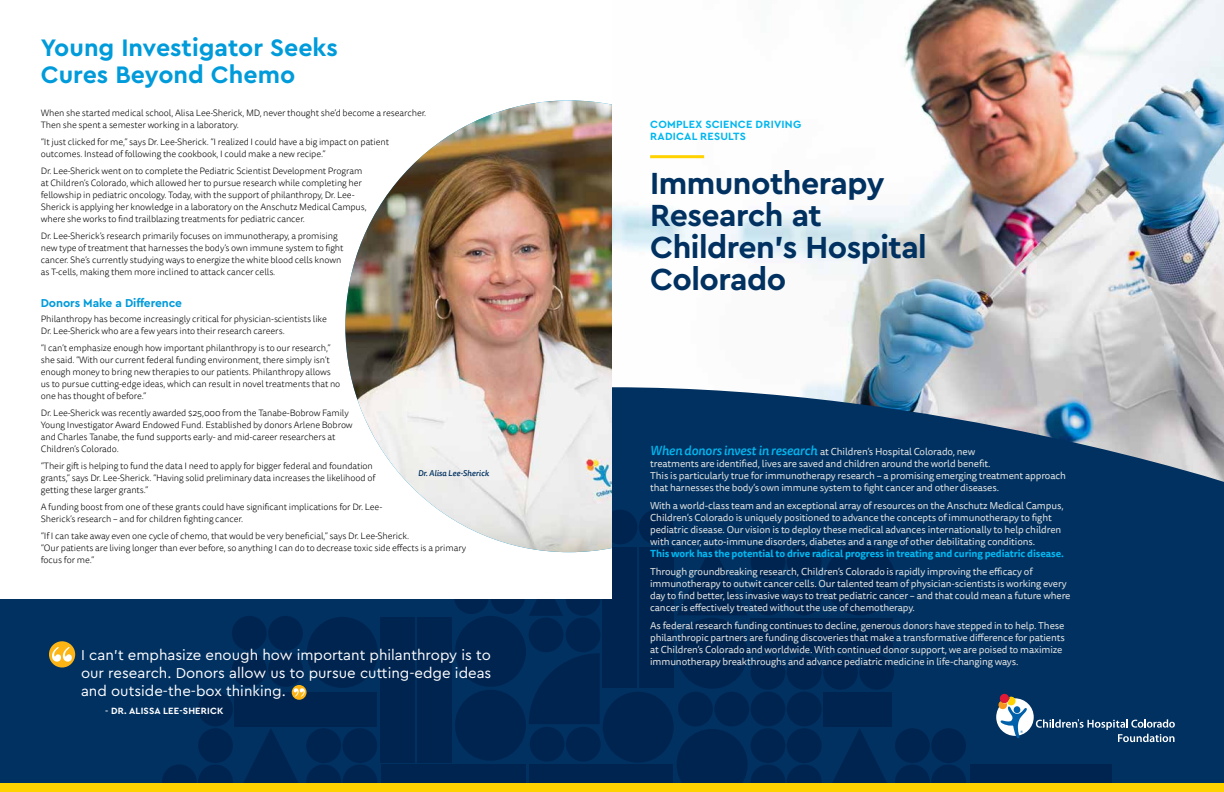
<style>
.page{position:relative;width:1224px;height:792px;background:#fff}
.page>*{position:absolute;margin:0;border:0;box-sizing:border-box;transform-origin:0 0}
.t1{font:700 32px/32px "Cera PRO";letter-spacing:-.015em;color:#003161}
.t2{font:700 25px/27px "Cera PRO";color:#009bda}
.t3{font:15px/18px "Cera PRO";color:#fff;text-align:justify}
.t4{font:700 12px "Cera PRO";letter-spacing:-.01em;color:#009bda}
.t5{font:700 11px/12px "Cera PRO";letter-spacing:.02em;color:#00b7f0}
.t6{font:10px/12px "Tisa Sans OT";letter-spacing:-.01em;color:#dfe1e0}
.t7{font:700 10px "Tisa Sans OT";letter-spacing:-.01em;color:#00b7f0}
.t8{font:700 9.5px "Cera PRO";letter-spacing:.02em;color:#fff}
.t9{font:300 9.2px/12px "Tisa Sans OT";letter-spacing:-.01em;color:#000}
.t10{font:italic 500 8.2px "Tisa Sans OT";color:#003161}
.s1{font-weight:500}
.s2{font-weight:500;font-style:italic;font-size:13px;color:#00b7f0}
</style>
<div class="page">
<img style="left:345px;top:100px;width:267px;height:452px">
<div style="left:0;top:600px;width:612px;height:192px;background:#003161"></div>
<div style="left:307px;top:617px;width:71px;height:71px;background:#001f4a;border-radius:50%"></div>
<div style="left:455px;top:690px;width:71px;height:71px;background:#001f4a;border-radius:50%"></div>
<div style="left:455px;top:616px;width:71px;height:71px;background:#001f4a;border-radius:50%"></div>
<div style="left:198px;top:692px;width:35px;height:34px;background:#001f4a;border-radius:50%"></div>
<div style="left:381px;top:765px;width:145px;height:27px;background:#001f4a"></div>
<div style="left:235px;top:692px;width:142px;height:34px;background:#001f4a"></div>
<div style="left:381px;top:617px;width:34px;height:145px;background:#001f4a"></div>
<div style="left:418px;top:617px;width:34px;height:145px;background:#001f4a"></div>
<div style="left:232px;top:616px;width:35px;height:35px;background:#001f4a;border-radius:50%"></div>
<div style="left:268px;top:616px;width:35px;height:35px;background:#001f4a;border-radius:50%"></div>
<div style="left:232px;top:652px;width:35px;height:35px;background:#001f4a;border-radius:50%"></div>
<div style="left:268px;top:652px;width:35px;height:35px;background:#001f4a;border-radius:50%"></div>
<svg style="left:162px;top:728px;width:215px;height:55px"></svg>
<div style="left:566px;top:618px;width:34px;height:34px;background:#001f4a;border-radius:50%"></div>
<div style="left:529px;top:618px;width:34px;height:34px;background:#001f4a;border-radius:50%"></div>
<div style="left:603px;top:600px;width:9px;height:88px;background:#001f4a"></div>
<svg style="left:455px;top:600px;width:145px;height:16px"></svg>
<img style="left:612px;top:0;width:612px;height:387px">
<svg style="left:612px;top:387px;width:612px;height:396px;background:#15416c"></svg>
<div style="left:825px;top:544px;width:71px;height:71px;background:#001f4a;border-radius:50%"></div>
<div style="left:677px;top:618px;width:71px;height:71px;background:#001f4a;border-radius:50%"></div>
<div style="left:751px;top:544px;width:34px;height:35px;background:#001f4a;border-radius:50%"></div>
<div style="left:787px;top:544px;width:35px;height:35px;background:#001f4a;border-radius:50%"></div>
<div style="left:751px;top:581px;width:34px;height:34px;background:#001f4a;border-radius:50%"></div>
<div style="left:787px;top:581px;width:35px;height:34px;background:#001f4a;border-radius:50%"></div>
<svg style="left:612px;top:510px;width:25px;height:34px"></svg>
<div style="left:639px;top:510px;width:35px;height:34px;background:#001f4a;border-radius:50%"></div>
<div style="left:970px;top:765px;width:142px;height:27px;background:#001f4a"></div>
<div style="left:751px;top:618px;width:142px;height:34px;background:#001f4a"></div>
<div style="left:612px;top:547px;width:25px;height:141px;background:#001f4a"></div>
<div style="left:640px;top:547px;width:34px;height:141px;background:#001f4a"></div>
<svg style="left:677px;top:544px;width:71px;height:71px;background:#002a58"></svg>
<svg style="left:529px;top:653px;width:437px;height:130px;background:#002855"></svg>
<div style="left:0;top:783px;width:1224px;height:9px;background:#ffd200"></div>
<div style="left:996px;top:698px;width:38px;height:38px;background:#fff;border-radius:50%"></div>
<svg style="left:998px;top:694px;width:29px;height:44px"></svg>
<svg style="left:1036px;top:719px;width:139px;height:23px;background:#30587f"></svg>
<div style="left:49px;top:641px;width:26px;height:27px;background:#fcb515;border-radius:50%"></div>
<svg style="left:52px;top:647px;width:20px;height:15px"></svg>
<svg style="left:292px;top:685px;width:15px;height:15px"></svg>
<svg style="left:294px;top:688px;width:11px;height:9px"></svg>
<hr style="left:650px;top:155px;width:54px;height:3px;background:#ffd200">
<h2 class="t2" style="left:41px;top:33px;width:299px">Young Investigator Seeks<br>Cures Beyond Chemo</h2>
<p class="t9" style="left:41px;top:108px;width:387px">When she started medical school, Alisa Lee-Sherick, MD, never thought she’d become a researcher.<br>Then she spent a semester working in a laboratory.</p>
<p class="t9" style="left:41px;top:137px;width:350px">“It just clicked for me,” says Dr. Lee-Sherick. “I realized I could have a big impact on patient outcomes. Instead of following the cookbook, I could make a new recipe.”</p>
<p class="t9" style="left:41px;top:166px;width:327px">Dr. Lee-Sherick went on to complete the Pediatric Scientist Development Program at Children’s Colorado, which allowed her to pursue research while completing her fellowship in pediatric oncology. Today, with the support of philanthropy, Dr. Lee-Sherick is applying her knowledge in a laboratory on the Anschutz Medical Campus, where she works to find trailblazing treatments for pediatric cancer.</p>
<p class="t9" style="left:41px;top:231px;width:304px">Dr. Lee-Sherick’s research primarily focuses on immunotherapy, a promising new type of treatment that harnesses the body’s own immune system to fight cancer. She’s currently studying ways to energize the white blood cells known as T-cells, making them more inclined to attack cancer cells.</p>
<h3 class="t4" style="left:41px;top:295px;width:143px">Donors Make a Difference</h3>
<p class="t9" style="left:41px;top:314px;width:288px">Philanthropy has become increasingly critical for physician-scientists like<br>Dr. Lee-Sherick who are a few years into their research careers.</p>
<p class="t9" style="left:41px;top:343px;width:301px">“I can’t emphasize enough how important philanthropy is to our research,” she said. “With our current federal funding environment, there simply isn’t enough money to bring new therapies to our patients. Philanthropy allows us to pursue cutting-edge ideas, which can result in novel treatments that no one has thought of before.”</p>
<p class="t9" style="left:41px;top:408px;width:313px">Dr. Lee-Sherick was recently awarded $25,000 from the Tanabe-Bobrow Family Young Investigator Award Endowed Fund. Established by donors Arlene Bobrow and Charles Tanabe, the fund supports early- and mid-career researchers at Children’s Colorado.</p>
<p class="t9" style="left:41px;top:461px;width:336px">“Their gift is helping to fund the data I need to apply for bigger federal and foundation grants,” says Dr. Lee-Sherick. “Having solid preliminary data increases the likelihood of getting these larger grants.”</p>
<p class="t9" style="left:41px;top:502px;width:343px">A funding boost from one of these grants could have significant implications for Dr. Lee-<br>Sherick’s research – and for children fighting cancer.</p>
<p class="t9" style="left:41px;top:531px;width:427px">“If I can take away even one cycle of chemo, that would be very beneficial,” says Dr. Lee-Sherick.<br>“Our patients are living longer than ever before, so anything I can do to decrease toxic side effects is a primary focus for me.”</p>
<p class="t10" style="left:418px;top:468px;width:72px">Dr. Alisa Lee-Sherick</p>
<h3 class="t3" style="left:81px;top:645px;width:412px">I can’t emphasize enough how important philanthropy is to our research. Donors allow us to pursue cutting-edge ideas and outside-the-box thinking.</h3>
<p class="t8" style="left:105px;top:704px;width:120px"><span class="s1">-</span> DR. ALISSA LEE-SHERICK</p>
<p class="t5" style="left:650px;top:118px;width:152px">COMPLEX SCIENCE DRIVING<br>RADICAL RESULTS</p>
<h1 class="t1" style="left:650px;top:166px;width:278px">Immunotherapy<br>Research at<br>Children’s Hospital<br>Colorado</h1>
<p class="t6" style="left:650px;top:446px;width:417px"><span class="s2">When donors invest in research</span> at Children’s Hospital Colorado, new<br>treatments are identified, lives are saved and children around the world benefit.<br>This is particularly true for immunotherapy research – a promising emerging treatment approach that harnesses the body’s own immune system to fight cancer and other diseases.</p>
<p class="t6" style="left:650px;top:500px;width:415px">With a world-class team and an exceptional array of resources on the Anschutz Medical Campus, Children’s Colorado is uniquely positioned to advance the concepts of immunotherapy to fight pediatric disease. Our vision is to deploy these medical advances internationally to help children with cancer, auto-immune disorders, diabetes and a range of other debilitating conditions.</p>
<p class="t7" style="left:650px;top:547px;width:415px">This work has the potential to drive radical progress in treating and curing pediatric disease.</p>
<p class="t6" style="left:650px;top:566px;width:422px">Through groundbreaking research, Children’s Colorado is rapidly improving the efficacy of immunotherapy to outwit cancer cells. Our talented team of physician-scientists is working every day to find better, less invasive ways to treat pediatric cancer – and that could mean a future where cancer is effectively treated without the use of chemotherapy.</p>
<p class="t6" style="left:650px;top:620px;width:416px">As federal research funding continues to decline, generous donors have stepped in to help. These philanthropic partners are funding discoveries that make a transformative difference for patients at Children’s Colorado and worldwide. With continued donor support, we are poised to maximize immunotherapy breakthroughs and advance pediatric medicine in life-changing ways.</p>
</div>
